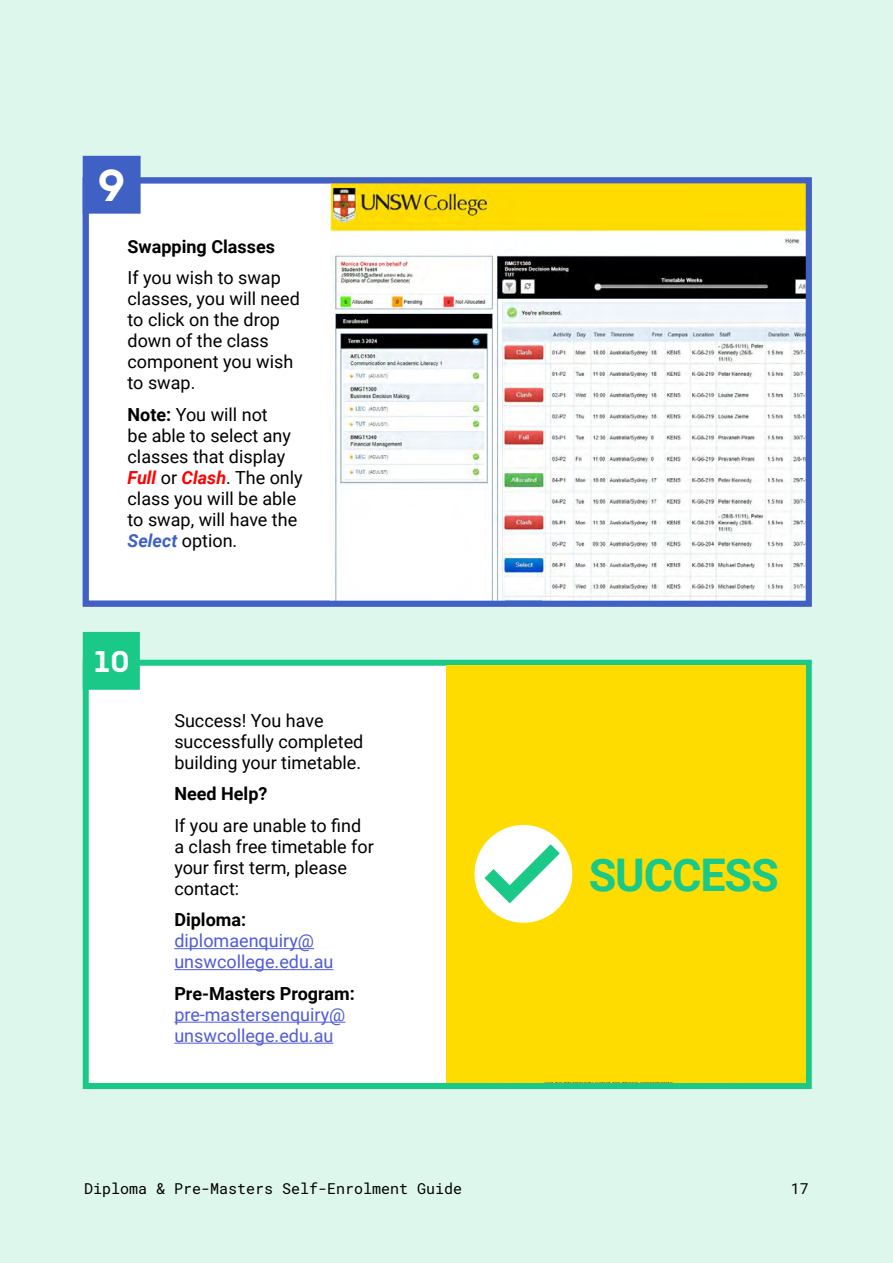
<style>
.page{position:relative;width:893px;height:1263px;background:#ddf7ed}
.page>*{position:absolute;margin:0;border:0;box-sizing:border-box;transform-origin:0 0}
.t1{font:700 45px "Roboto";letter-spacing:-.025em;color:#1ac987}
.t2{font:700 45px "Clancy";color:#fff}
.t3{font:700 30px "Clancy";color:#fff}
.t4{font:18px/21px "Roboto";color:#000}
.t5{font:18px/21px "Roboto";color:#4f5cd6}
.t6{font:700 18px "Roboto";color:#000}
.t7{font:15px "Roboto Mono";color:#000}
.s1{font-weight:700}
.s2{font-weight:700;font-style:italic;color:#f00}
.s3{font-weight:700;font-style:italic;color:#3f61c4}
</style>
<div class="page">
<div style="left:83px;top:660px;width:729px;height:429px;background:#fff;border:6px solid #1ac987"></div>
<hr style="left:174px;top:948px;width:140px;height:1px;background:#4f5cd6">
<hr style="left:174px;top:969px;width:159px;height:1px;background:#4f5cd6">
<hr style="left:174px;top:1022px;width:171px;height:1px;background:#4f5cd6">
<hr style="left:174px;top:1043px;width:159px;height:1px;background:#4f5cd6">
<div style="left:446px;top:665px;width:360px;height:417px;background:#ffdc00"></div>
<div style="left:475px;top:825px;width:97px;height:98px;background:#fff;border-radius:50%"></div>
<svg style="left:484px;top:844px;width:76px;height:59px"></svg>
<div style="left:85px;top:634px;width:53px;height:53px;background:#1ac987"></div>
<div style="left:83px;top:632px;width:57px;height:58px;border:4px solid #1ac987"></div>
<div style="left:83px;top:177px;width:729px;height:430px;background:#fff"></div>
<img style="left:330px;top:184px;width:475px;height:416px">
<div style="left:83px;top:177px;width:729px;height:430px;border:6px solid #3f61c4"></div>
<div style="left:85px;top:158px;width:53px;height:53px;background:#3f61c4"></div>
<div style="left:83px;top:156px;width:58px;height:58px;border:4px solid #3f61c4"></div>
<h1 class="t2" style="left:98px;top:158px;width:30px">9</h1>
<p class="t6" style="left:128px;top:234px;width:149px">Swapping Classes</p>
<p class="t4" style="left:128px;top:267px;width:174px">If you wish to swap classes, you will need to click on the drop down of the class component you wish to swap.</p>
<p class="t4" style="left:128px;top:403px;width:177px"><span class="s1">Note:</span> You will not<br>be able to select any classes that display<br><span class="s2">Full</span> or <span class="s2">Clash</span>. The only class you will be able to swap, will have the<br><span class="s3">Select</span> option.</p>
<h2 class="t3" style="left:93px;top:643px;width:37px">10</h2>
<p class="t4" style="left:174px;top:709px;width:191px">Success! You have successfully completed building your timetable.</p>
<p class="t6" style="left:174px;top:781px;width:95px">Need Help?</p>
<p class="t4" style="left:174px;top:814px;width:201px">If you are unable to find a clash free timetable for your first term, please contact:</p>
<p class="t6" style="left:174px;top:907px;width:73px">Diploma:</p>
<p class="t5" style="left:174px;top:930px;width:161px">diplomaenquiry@ unswcollege.edu.au</p>
<p class="t6" style="left:174px;top:981px;width:182px">Pre-Masters Program:</p>
<p class="t5" style="left:174px;top:1003px;width:173px">pre-mastersenquiry@ unswcollege.edu.au</p>
<h1 class="t1" style="left:589px;top:843px;width:192px">SUCCESS</h1>
<p class="t7" style="left:84px;top:1178px;width:380px">Diploma &amp; Pre-Masters Self-Enrolment Guide</p>
<p class="t7" style="left:791px;top:1178px;width:19px">17</p>
<p class="t7" style="left:282px;top:1178px;width:236px">Build Your Timetabl Guide</p>
</div>
